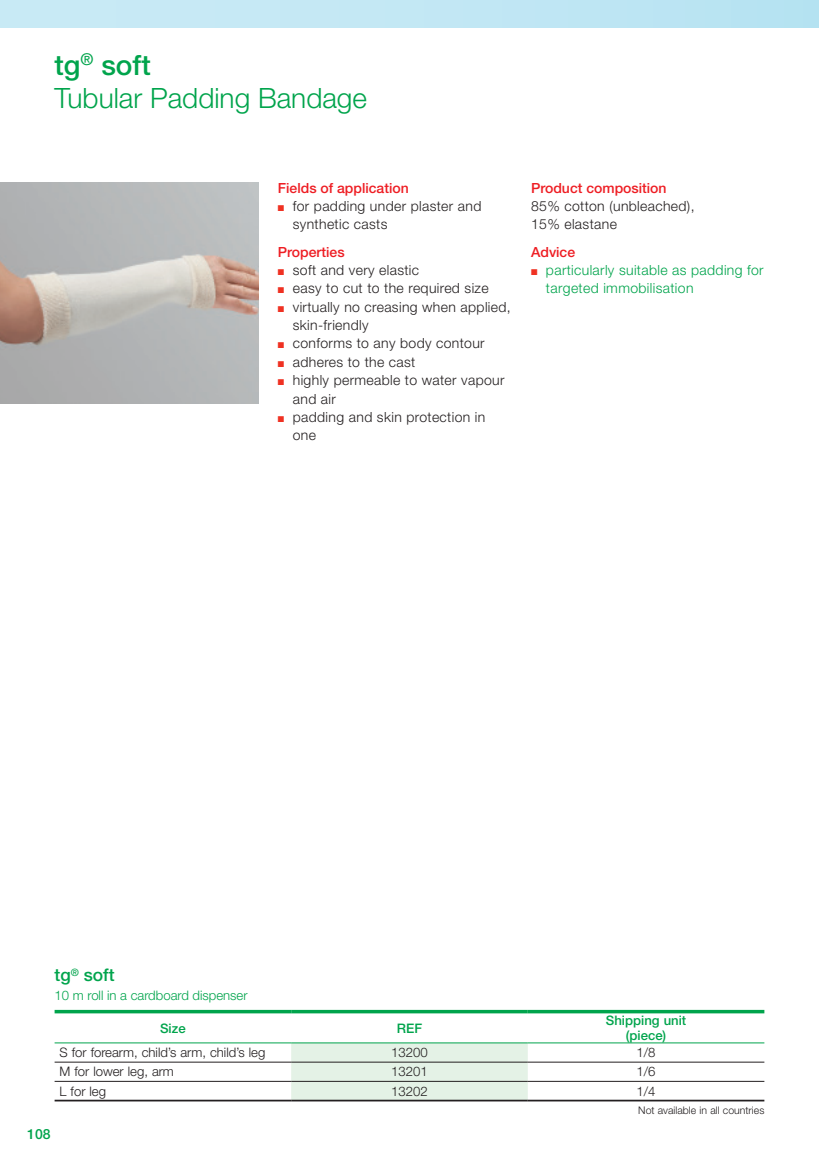
<style>
.page{position:relative;width:819px;height:1166px;background:#fff}
.page>*{position:absolute;margin:0;border:0;box-sizing:border-box;transform-origin:0 0}
.t1{font:300 28px/33.2px "Helvetica Neue LT Pro";color:#00a44c}
.t2{font:500 17.5px "Helvetica Neue LT Pro";color:#00a44c}
.t3{font:300 14px/18.4px "Helvetica Neue LT Pro";letter-spacing:.025em;color:#231f20}
.t4{font:300 14px/18.4px "Helvetica Neue LT Pro";letter-spacing:.025em;color:#00a44c}
.t5{font:500 14px "Helvetica Neue LT Pro";color:#ee1d23}
.t6{font:500 14px "Helvetica Neue LT Pro";color:#00a44c}
.t7{font:300 13.12px "Helvetica Neue LT Pro";color:#231f20}
.t8{font:300 13.12px "Helvetica Neue LT Pro";color:#00a44c}
.t9{font:500 13.12px/14.9px "Helvetica Neue LT Pro";color:#00a44c;text-align:center}
.t10{font:300 10.5px "Helvetica Neue LT Pro";color:#231f20}
.s1{font-weight:500}
.s2{color:#ef3122}
</style>
<div class="page">
<div style="left:0;top:0;width:819px;height:27px;background:linear-gradient(to right,#cbebf6,#b7e3f2)"></div>
<div style="left:291px;top:1043px;width:236px;height:56px;background:#e4f2e6"></div>
<hr style="left:55px;top:1010px;width:236px;height:3px;background:#00a44c">
<hr style="left:291px;top:1010px;width:236px;height:3px;background:#00a44c">
<hr style="left:527px;top:1010px;width:237px;height:3px;background:#00a44c">
<hr style="left:55px;top:1042px;width:236px;height:1px;background:#00a44c">
<hr style="left:291px;top:1042px;width:236px;height:1px;background:#00a44c">
<hr style="left:527px;top:1042px;width:237px;height:1px;background:#00a44c">
<hr style="left:55px;top:1062px;width:236px;height:1px;background:#231f20">
<hr style="left:291px;top:1062px;width:236px;height:1px;background:#231f20">
<hr style="left:527px;top:1062px;width:237px;height:1px;background:#231f20">
<hr style="left:55px;top:1081px;width:236px;height:1px;background:#231f20">
<hr style="left:291px;top:1081px;width:236px;height:1px;background:#231f20">
<hr style="left:527px;top:1081px;width:237px;height:1px;background:#231f20">
<hr style="left:55px;top:1099px;width:236px;height:2px;background:#231f20">
<hr style="left:291px;top:1099px;width:236px;height:2px;background:#231f20">
<hr style="left:527px;top:1099px;width:237px;height:2px;background:#231f20">
<img style="left:0;top:182px;width:258px;height:221px">
<h1 class="t1" style="left:55px;top:47px;width:314px"><span class="s1">tg</span><sup>®</sup> <span class="s1">soft<br></span>Tubular Padding Bandage</h1>
<p class="t5" style="left:278px;top:179px;width:132px">Fields of application</p>
<p class="t3" style="left:293px;top:196px;width:190px;text-indent:-15px"><span class="s2">■</span> for padding under plaster and synthetic casts</p>
<p class="t5" style="left:278px;top:243px;width:68px">Properties</p>
<p class="t3" style="left:278px;top:260px;width:143px"><span class="s2">■</span> soft and very elastic</p>
<p class="t3" style="left:278px;top:279px;width:212px"><span class="s2">■</span> easy to cut to the required size</p>
<p class="t3" style="left:293px;top:297px;width:219px;text-indent:-15px"><span class="s2">■</span> virtually no creasing when applied, skin-friendly</p>
<p class="t3" style="left:278px;top:334px;width:208px"><span class="s2">■</span> conforms to any body contour</p>
<p class="t3" style="left:278px;top:352px;width:139px"><span class="s2">■</span> adheres to the cast</p>
<p class="t3" style="left:293px;top:371px;width:213px;text-indent:-15px"><span class="s2">■</span> highly permeable to water vapour and air</p>
<p class="t3" style="left:293px;top:407px;width:194px;text-indent:-15px"><span class="s2">■</span> padding and skin protection in one</p>
<p class="t5" style="left:531px;top:179px;width:137px">Product composition</p>
<p class="t3" style="left:531px;top:196px;width:165px">85% cotton (unbleached),<br>15% elastane</p>
<p class="t5" style="left:531px;top:243px;width:46px">Advice</p>
<p class="t4" style="left:546px;top:260px;width:219px;text-indent:-15px"><span class="s2">■</span> particularly suitable as padding for targeted immobilisation</p>
<p class="t2" style="left:55px;top:965px;width:62px">tg<sup>®</sup> soft</p>
<p class="t8" style="left:55px;top:987px;width:194px">10 m roll in a cardboard dispenser</p>
<p class="t9" style="left:160px;top:1020px;width:27px">Size</p>
<p class="t9" style="left:397px;top:1020px;width:27px">REF</p>
<p class="t9" style="left:606px;top:1013px;width:82px">Shipping unit (piece)</p>
<p class="t7" style="left:60px;top:1044px;width:207px">S for forearm, child’s arm, child’s leg</p>
<p class="t7" style="left:391px;top:1044px;width:38px">13200</p>
<p class="t7" style="left:636px;top:1044px;width:20px">1/8</p>
<p class="t7" style="left:60px;top:1064px;width:116px">M for lower leg, arm</p>
<p class="t7" style="left:391px;top:1064px;width:38px">13201</p>
<p class="t7" style="left:636px;top:1064px;width:20px">1/6</p>
<p class="t7" style="left:60px;top:1083px;width:48px">L for leg</p>
<p class="t7" style="left:391px;top:1083px;width:38px">13202</p>
<p class="t7" style="left:636px;top:1083px;width:20px">1/4</p>
<p class="t6" style="left:27px;top:1125px;width:25px">108</p>
<p class="t10" style="left:638px;top:1104px;width:128px">Not available in all countries</p>
</div>
